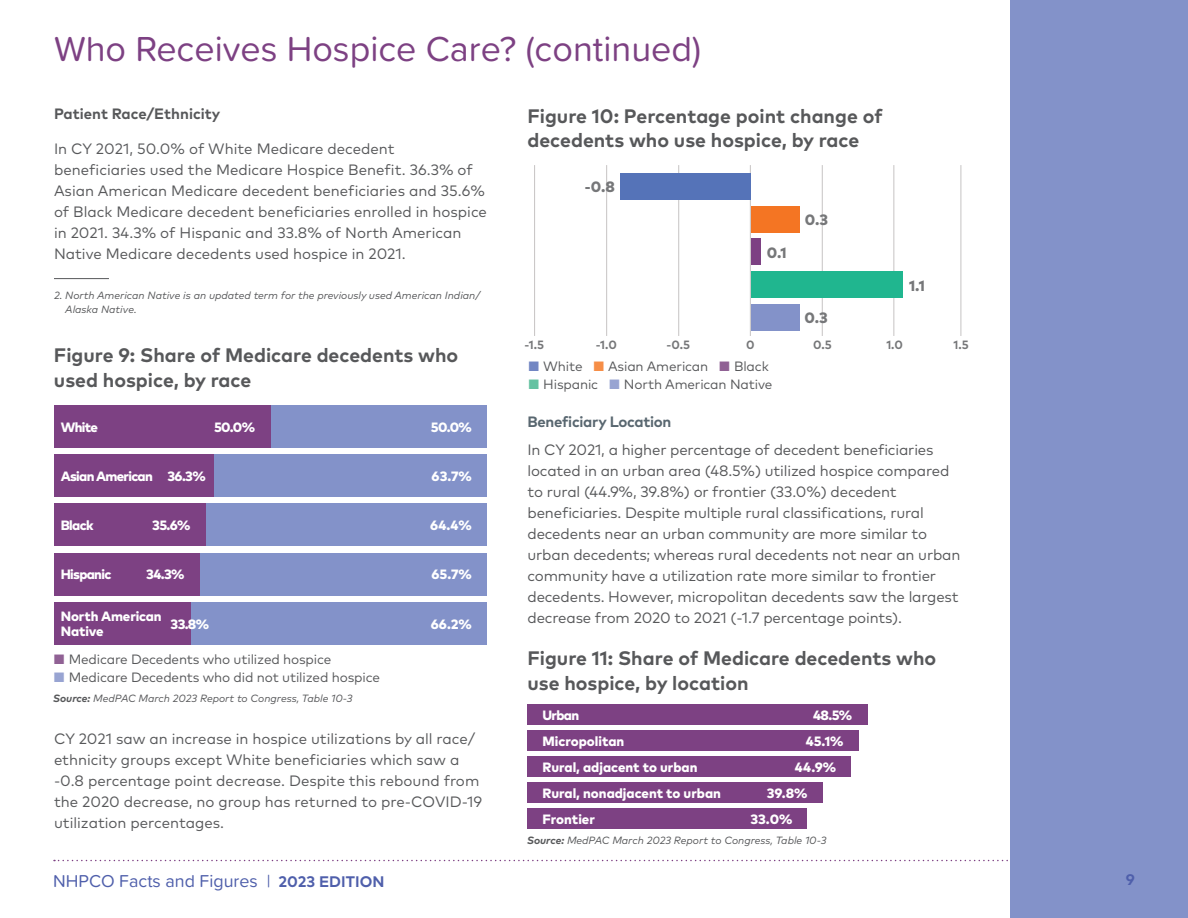
<style>
.page{position:relative;width:1188px;height:918px;background:#fff}
.page>*{position:absolute;margin:0;border:0;box-sizing:border-box;transform-origin:0 0}
.t1{font:36px "Proxima Soft";color:#7d4183}
.t2{font:700 19.5px/24.8px "Mark Pro";color:#57585a}
.t3{font:17.85px "Proxima Soft";color:#4f5fab}
.t4{font:700 15.3px "Mark Pro";color:#4f5fab}
.t5{font:15px/21px "Mark Pro";letter-spacing:-.01em;color:#57585a}
.t6{font:700 15px "Mark Pro";color:#57585a}
.t7{font:700 15px "Mark Pro";letter-spacing:-.02em;color:#596770}
.t8{font:800 15px "Mark Pro";color:#767779}
.t9{font:800 13.5px/15px "Mark Pro";letter-spacing:-.01em;color:#fff}
.t10{font:13.5px "Mark Pro";letter-spacing:-.01em;color:#57585a}
.t11{font:800 13.5px "Mark Pro";letter-spacing:-.05em;color:#fff}
.t12{font:700 12px "Mark Pro";color:#767779}
.t13{font:italic 10.5px/13.5px "Mark Pro";color:#57585a}
.s1{color:#906194}
.s2{color:#98a4d2}
.s3{font-weight:700}
.s4{font-family:"Mark Pro";font-weight:700;font-size:15.3px}
.s5{font-family:"Mark Pro";font-style:italic;font-size:12.75px;color:#fff}
.s6{color:#7286c3}
.s7{color:#f68e47}
.s8{color:#65c2a2}
</style>
<div class="page">
<svg style="left:54px;top:860px;width:957px;height:1px"></svg>
<div style="left:1011px;top:0;width:177px;height:918px;background:#8392c9"></div>
<hr style="left:54px;top:278px;width:55px;height:1px;background:#57585a">
<div style="left:54px;top:553px;width:433px;height:42px;background:#8392c9"></div>
<div style="left:54px;top:553px;width:146px;height:42px;background:#7d4183"></div>
<div style="left:54px;top:503px;width:433px;height:43px;background:#8392c9"></div>
<div style="left:54px;top:503px;width:152px;height:43px;background:#7d4183"></div>
<div style="left:54px;top:602px;width:433px;height:43px;background:#8392c9"></div>
<div style="left:54px;top:602px;width:137px;height:43px;background:#7d4183"></div>
<div style="left:54px;top:454px;width:433px;height:43px;background:#8392c9"></div>
<div style="left:54px;top:454px;width:159px;height:43px;background:#7d4183"></div>
<div style="left:54px;top:405px;width:433px;height:43px;background:#8392c9"></div>
<div style="left:54px;top:405px;width:216px;height:43px;background:#7d4183"></div>
<hr style="left:961px;top:165px;width:1px;height:171px;background:#c6c3c3">
<hr style="left:894px;top:165px;width:1px;height:171px;background:#c6c3c3">
<hr style="left:822px;top:165px;width:1px;height:171px;background:#c6c3c3">
<hr style="left:750px;top:165px;width:1px;height:171px;background:#c6c3c3">
<hr style="left:678px;top:165px;width:1px;height:171px;background:#c6c3c3">
<hr style="left:606px;top:165px;width:1px;height:171px;background:#c6c3c3">
<hr style="left:534px;top:165px;width:1px;height:171px;background:#c6c3c3">
<div style="left:751px;top:238px;width:9px;height:27px;background:#7d4183"></div>
<div style="left:751px;top:206px;width:48px;height:27px;background:#f47523"></div>
<div style="left:620px;top:173px;width:131px;height:27px;background:#5573b8"></div>
<div style="left:751px;top:271px;width:151px;height:27px;background:#20b68f"></div>
<div style="left:751px;top:304px;width:48px;height:27px;background:#8392c9"></div>
<div style="left:527px;top:782px;width:296px;height:21px;background:#7d4183"></div>
<div style="left:527px;top:756px;width:324px;height:21px;background:#7d4183"></div>
<div style="left:527px;top:808px;width:280px;height:21px;background:#7d4183"></div>
<div style="left:527px;top:731px;width:332px;height:20px;background:#7d4183"></div>
<div style="left:527px;top:705px;width:340px;height:20px;background:#7d4183"></div>
<h1 class="t1" style="left:54px;top:22px;width:649px">Who Receives Hospice Care? (continued)</h1>
<p class="t6" style="left:54px;top:102px;width:168px">Patient Race/Ethnicity</p>
<p class="t5" style="left:54px;top:137px;width:434px">In CY 2021, 50.0% of White Medicare decedent beneficiaries used the Medicare Hospice Benefit. 36.3% of Asian American Medicare decedent beneficiaries and 35.6% of Black Medicare decedent beneficiaries enrolled in hospice in 2021. 34.3% of Hispanic and 33.8% of North American Native Medicare decedents used hospice in 2021.</p>
<p class="t13" style="left:65px;top:288px;width:417px;text-indent:-11px">2. North American Native is an updated term for the previously used American Indian/<br>Alaska Native.</p>
<h2 class="t2" style="left:527px;top:102px;width:357px">Figure 10: Percentage point change of decedents who use hospice, by race</h2>
<p class="t8" style="left:585px;top:176px;width:32px">-0.8</p>
<p class="t8" style="left:805px;top:208px;width:25px">0.3</p>
<p class="t8" style="left:767px;top:241px;width:21px">0.1</p>
<p class="t8" style="left:804px;top:307px;width:25px">0.3</p>
<p class="t8" style="left:909px;top:274px;width:17px">1.1</p>
<h2 class="t2" style="left:54px;top:341px;width:406px">Figure 9: Share of Medicare decedents who used hospice, by race</h2>
<p class="t9" style="left:61px;top:418px;width:39px">White</p>
<p class="t9" style="left:214px;top:418px;width:43px">50.0%</p>
<p class="t9" style="left:431px;top:418px;width:43px">50.0%</p>
<p class="t11" style="left:61px;top:466px;width:146px">Asian American 36.3%</p>
<p class="t9" style="left:432px;top:467px;width:42px">63.7%</p>
<p class="t9" style="left:61px;top:517px;width:34px">Black</p>
<p class="t9" style="left:152px;top:517px;width:40px">35.6%</p>
<p class="t9" style="left:430px;top:517px;width:43px">64.4%</p>
<p class="t11" style="left:61px;top:564px;width:52px">Hispanic</p>
<p class="t9" style="left:146px;top:566px;width:40px">34.3%</p>
<p class="t9" style="left:432px;top:566px;width:42px">65.7%</p>
<p class="t9" style="left:61px;top:608px;width:102px">North American<br>Native</p>
<p class="t10" style="left:53px;top:649px;width:280px"><span class="s1">■</span> Medicare Decedents who utilized hospice</p>
<p class="t10" style="left:53px;top:667px;width:328px"><span class="s2">■</span> Medicare Decedents who did not utilized hospice</p>
<p class="t9" style="left:171px;top:615px;width:40px">33.8%</p>
<p class="t9" style="left:431px;top:615px;width:43px">66.2%</p>
<p class="t13" style="left:53px;top:691px;width:301px"><span class="s3">Source:</span> MedPAC March 2023 Report to Congress, Table 10-3</p>
<p class="t5" style="left:54px;top:727px;width:430px">CY 2021 saw an increase in hospice utilizations by all race/ ethnicity groups except White beneficiaries which saw a -0.8 percentage point decrease. Despite this rebound from the 2020 decrease, no group has returned to pre-COVID-19 utilization percentages.</p>
<p class="t3" style="left:53px;top:868px;width:413px">NHPCO Facts and Figures | <span class="s4">2023 EDITION</span> <span class="s5">rganization</span></p>
<p class="t12" style="left:524px;top:336px;width:21px">-1.5</p>
<p class="t12" style="left:596px;top:336px;width:23px">-1.0</p>
<p class="t12" style="left:667px;top:336px;width:25px">-0.5</p>
<p class="t12" style="left:746px;top:336px;width:10px">0</p>
<p class="t12" style="left:813px;top:336px;width:20px">0.5</p>
<p class="t12" style="left:886px;top:336px;width:18px">1.0</p>
<p class="t12" style="left:954px;top:336px;width:17px">1.5</p>
<p class="t10" style="left:528px;top:356px;width:242px"><span class="s6">■</span> White <span class="s7">■</span> Asian American <span class="s1">■</span> Black</p>
<p class="t10" style="left:528px;top:374px;width:246px"><span class="s8">■</span> Hispanic <span class="s2">■</span> North American Native</p>
<p class="t7" style="left:527px;top:410px;width:145px">Beneficiary Location</p>
<p class="t5" style="left:527px;top:438px;width:435px">In CY 2021, a higher percentage of decedent beneficiaries located in an urban area (48.5%) utilized hospice compared to rural (44.9%, 39.8%) or frontier (33.0%) decedent beneficiaries. Despite multiple rural classifications, rural decedents near an urban community are more similar to urban decedents; whereas rural decedents not near an urban community have a utilization rate more similar to frontier decedents. However, micropolitan decedents saw the largest decrease from 2020 to 2021 (-1.7 percentage points).</p>
<h2 class="t2" style="left:527px;top:644px;width:410px">Figure 11: Share of Medicare decedents who use hospice, by location</h2>
<p class="t9" style="left:542px;top:707px;width:38px">Urban</p>
<p class="t9" style="left:813px;top:707px;width:41px">48.5%</p>
<p class="t9" style="left:542px;top:733px;width:83px">Micropolitan</p>
<p class="t9" style="left:806px;top:733px;width:39px">45.1%</p>
<p class="t9" style="left:542px;top:759px;width:156px">Rural, adjacent to urban</p>
<p class="t9" style="left:795px;top:759px;width:43px">44.9%</p>
<p class="t9" style="left:542px;top:810px;width:54px">Frontier</p>
<p class="t9" style="left:750px;top:810px;width:44px">33.0%</p>
<p class="t9" style="left:542px;top:784px;width:180px">Rural, nonadjacent to urban</p>
<p class="t9" style="left:767px;top:784px;width:42px">39.8%</p>
<p class="t13" style="left:527px;top:833px;width:301px"><span class="s3">Source:</span> MedPAC March 2023 Report to Congress, Table 10-3</p>
<p class="t4" style="left:1126px;top:868px;width:11px">9</p>
</div>
